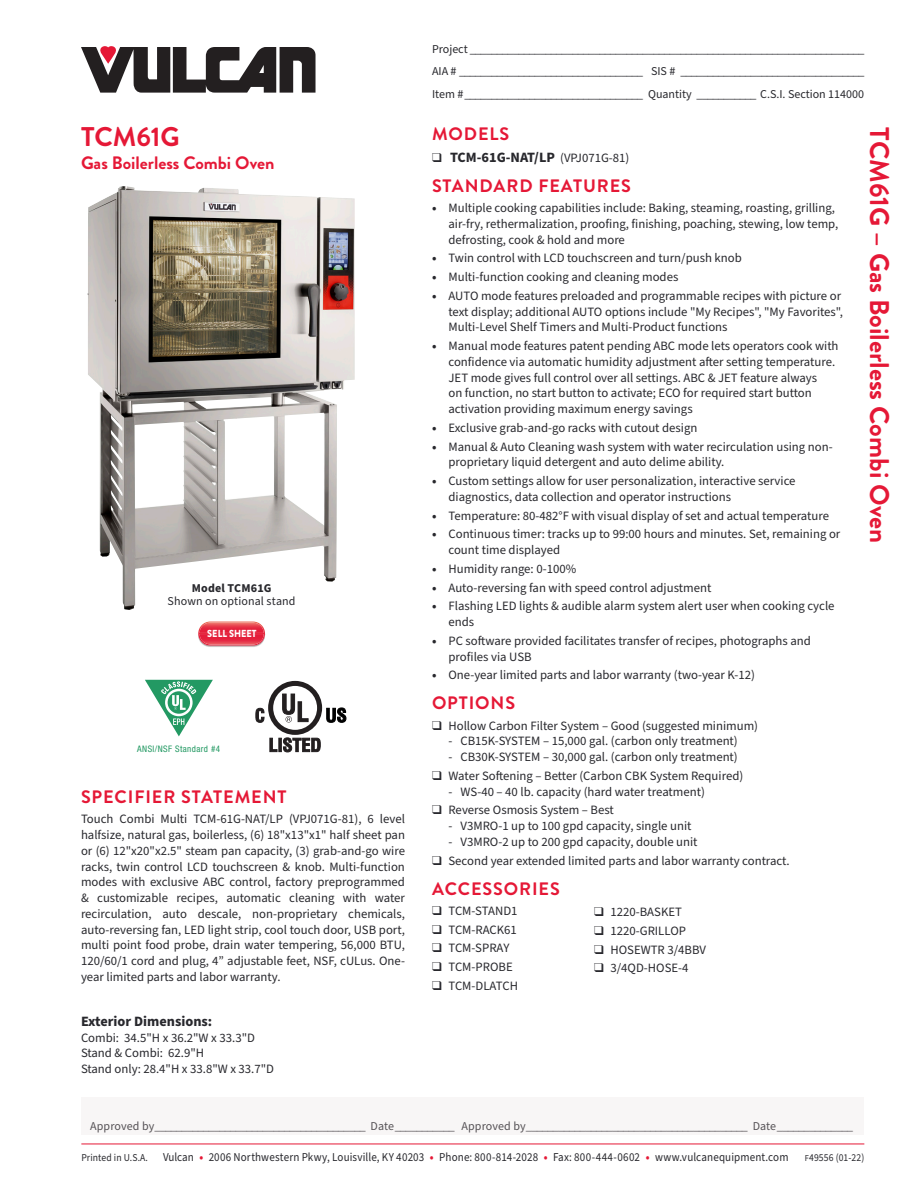
<style>
.page{position:relative;width:918px;height:1188px;background:#fff}
.page>*{position:absolute;margin:0;border:0;box-sizing:border-box;transform-origin:0 0}
.t1{font:700 27px "Brandon Grotesque";color:#e51836}
.Section_Title{font:700 18px "Brandon Grotesque";letter-spacing:.05em;color:#e51836}
.Section_Title-2{font:700 18px "Brandon Grotesque";color:#e51836}
.Text_-_Justified_-_N{font:700 14.25px "Source Sans Pro";color:#28282d}
.Specifier_Statement{font:12.75px/15.8px "Source Sans Pro";color:#28282d}
.Options_and_Accessor{font:12.75px "Source Sans Pro";color:#28282d}
.Photo_Caption_-_Regu{font:12px/22.5px "Source Sans Pro";letter-spacing:.01em;color:#28282d;text-align:justify}
.t2{font:12px "Source Sans Pro";letter-spacing:.005em;color:#565256}
.Photo_Caption_-_Regu-2{font:12px "Source Sans Pro";letter-spacing:.01em;color:#28282d;scale:.92 1}
.Photo_Caption_-_Bold{font:700 12px "Source Sans Pro";letter-spacing:.015em;color:#28282d}
.t3{font:10.5px "Source Sans Pro";letter-spacing:.01em;color:#28282d;scale:.92 1}
.t4{font:900 10.2px "Brandon Grotesque";color:#fff;scale:.9 1}
.t5{font:condensed 9px "Helvetica Neue LT Std";letter-spacing:.045em;color:#239963}
.s1{font-weight:400;font-size:12.75px}
.s2{font-weight:700}
.s3{font-weight:700;color:#e51836}
.s4{font-size:9px}
</style>
<div class="page">
<svg style="left:81px;top:46px;width:235px;height:47px"></svg>
<div style="left:81px;top:1097px;width:783px;height:38px;background:#f8f6f6"></div>
<hr style="left:81px;top:1144px;width:783px;height:1px;background:#e51836">
<img style="left:87px;top:186px;width:254px;height:424px">
<svg style="left:255px;top:680px;width:92px;height:73px"></svg>
<svg style="left:145px;top:680px;width:68px;height:56px"></svg>
<svg style="left:198px;top:627px;width:67px;height:20px"></svg>
<img style="left:200px;top:622px;width:64px;height:23px">
<h1 class="t1" style="left:81px;top:118px;width:100px">TCM61G</h1>
<h2 class="Section_Title-2" style="left:81px;top:150px;width:195px">Gas Boilerless Combi Oven</h2>
<p class="Photo_Caption_-_Bold" style="left:192px;top:579px;width:81px">Model TCM61G</p>
<p class="Photo_Caption_-_Regu" style="left:168px;top:590px;width:129px">Shown on optional stand</p>
<p class="t4" style="left:207px;top:627px;width:56px">SELL SHEET</p>
<p class="t5" style="left:137px;top:743px;width:84px">ANSI/NSF Standard #4</p>
<p class="Section_Title" style="left:81px;top:784px;width:207px">SPECIFIER STATEMENT</p>
<p class="Specifier_Statement" style="left:81px;top:812px;width:326px;text-align:justify">Touch Combi Multi TCM-61G-NAT/LP (VPJ071G-81), 6 level halfsize, natural gas, boilerless, (6) 18"x13"x1" half sheet pan or (6) 12"x20"x2.5" steam pan capacity, (3) grab-and-go wire racks, twin control LCD touchscreen &amp; knob. Multi-function modes with exclusive ABC control, factory preprogrammed &amp; customizable recipes, automatic cleaning with water recirculation, auto descale, non-proprietary chemicals, auto-reversing fan, LED light strip, cool touch door, USB port, multi point food probe, drain water tempering, 56,000 BTU, 120/60/1 cord and plug, 4” adjustable feet, NSF, cULus. One&shy;year limited parts and labor warranty.</p>
<p class="Text_-_Justified_-_N" style="left:81px;top:1011px;width:133px">Exterior Dimensions:</p>
<p class="Specifier_Statement" style="left:81px;top:1030px;width:175px">Combi: 34.5"H x 36.2"W x 33.3"D</p>
<p class="Specifier_Statement" style="left:81px;top:1046px;width:125px">Stand &amp; Combi: 62.9"H</p>
<p class="Specifier_Statement" style="left:81px;top:1061px;width:195px">Stand only: 28.4"H x 33.8"W x 33.7"D</p>
<p class="Photo_Caption_-_Regu" style="left:432px;top:38px;width:434px">Project _________________________________________________________________________ AIA # __________________________________ SIS # __________________________________ Item #_________________________________ Quantity ___________ C.S.I. Section 114000</p>
<p class="Section_Title" style="left:432px;top:121px;width:79px">MODELS</p>
<p class="Text_-_Justified_-_N" style="left:432px;top:147px;width:199px">❑ TCM-61G-NAT/LP <span class="s1">(VPJ071G-81)</span></p>
<p class="Section_Title" style="left:432px;top:173px;width:200px">STANDARD FEATURES</p>
<p class="Specifier_Statement" style="left:448px;top:200px;width:391px;text-indent:-16px"><span class="s2">•</span> Multiple cooking capabilities include: Baking, steaming, roasting, grilling, air-fry, rethermalization, proofing, finishing, poaching, stewing, low temp, defrosting, cook &amp; hold and more</p>
<p class="Specifier_Statement" style="left:432px;top:251px;width:311px"><span class="s2">•</span> Twin control with LCD touchscreen and turn/push knob</p>
<p class="Specifier_Statement" style="left:432px;top:269px;width:248px"><span class="s2">•</span> Multi-function cooking and cleaning modes</p>
<p class="Specifier_Statement" style="left:448px;top:288px;width:396px;text-indent:-16px"><span class="s2">•</span> AUTO mode features preloaded and programmable recipes with picture or text display; additional AUTO options include "My Recipes", "My Favorites",<br>Multi-Level Shelf Timers and Multi-Product functions</p>
<p class="Specifier_Statement" style="left:448px;top:338px;width:392px;text-indent:-16px"><span class="s2">•</span> Manual mode features patent pending ABC mode lets operators cook with confidence via automatic humidity adjustment after setting temperature.<br>JET mode gives full control over all settings. ABC &amp; JET feature always<br>on function, no start button to activate; ECO for required start button activation providing maximum energy savings</p>
<p class="Specifier_Statement" style="left:432px;top:420px;width:267px"><span class="s2">•</span> Exclusive grab-and-go racks with cutout design</p>
<p class="Specifier_Statement" style="left:448px;top:439px;width:386px;text-indent:-16px"><span class="s2">•</span> Manual &amp; Auto Cleaning wash system with water recirculation using non&shy;proprietary liquid detergent and auto delime ability.</p>
<p class="Specifier_Statement" style="left:448px;top:473px;width:349px;text-indent:-16px"><span class="s2">•</span> Custom settings allow for user personalization, interactive service diagnostics, data collection and operator instructions</p>
<p class="Specifier_Statement" style="left:432px;top:508px;width:399px"><span class="s2">•</span> Temperature: 80-482°F with visual display of set and actual temperature</p>
<p class="Specifier_Statement" style="left:448px;top:527px;width:393px;text-indent:-16px"><span class="s2">•</span> Continuous timer: tracks up to 99:00 hours and minutes. Set, remaining or count time displayed</p>
<p class="Specifier_Statement" style="left:432px;top:561px;width:146px"><span class="s2">•</span> Humidity range: 0-100%</p>
<p class="Specifier_Statement" style="left:432px;top:580px;width:281px"><span class="s2">•</span> Auto-reversing fan with speed control adjustment</p>
<p class="Specifier_Statement" style="left:448px;top:599px;width:388px;text-indent:-16px"><span class="s2">•</span> Flashing LED lights &amp; audible alarm system alert user when cooking cycle ends</p>
<p class="Specifier_Statement" style="left:448px;top:633px;width:364px;text-indent:-16px"><span class="s2">•</span> PC software provided facilitates transfer of recipes, photographs and profiles via USB</p>
<p class="Specifier_Statement" style="left:432px;top:668px;width:325px"><span class="s2">•</span> One-year limited parts and labor warranty (two-year K-12)</p>
<p class="Section_Title" style="left:432px;top:691px;width:85px">OPTIONS</p>
<p class="Specifier_Statement" style="left:432px;top:718px;width:328px">❑ Hollow Carbon Filter System – Good (suggested minimum)</p>
<p class="Options_and_Accessor" style="left:448px;top:733px;width:291px">- CB15K-SYSTEM – 15,000 gal. (carbon only treatment)</p>
<p class="Options_and_Accessor" style="left:448px;top:748px;width:291px">- CB30K-SYSTEM – 30,000 gal. (carbon only treatment)</p>
<p class="Specifier_Statement" style="left:432px;top:768px;width:313px">❑ Water Softening – Better (Carbon CBK System Required)</p>
<p class="Options_and_Accessor" style="left:448px;top:783px;width:258px">- WS-40 – 40 lb. capacity (hard water treatment)</p>
<p class="Specifier_Statement" style="left:432px;top:803px;width:183px">❑ Reverse Osmosis System – Best</p>
<p class="Options_and_Accessor" style="left:448px;top:817px;width:245px">- V3MRO-1 up to 100 gpd capacity, single unit</p>
<p class="Options_and_Accessor" style="left:448px;top:833px;width:251px">- V3MRO-2 up to 200 gpd capacity, double unit</p>
<p class="Specifier_Statement" style="left:432px;top:853px;width:359px">❑ Second year extended limited parts and labor warranty contract.</p>
<p class="Section_Title" style="left:432px;top:876px;width:129px">ACCESSORIES</p>
<p class="Specifier_Statement" style="left:432px;top:903px;width:87px">❑ TCM-STAND1</p>
<p class="Specifier_Statement" style="left:432px;top:922px;width:86px">❑ TCM-RACK61</p>
<p class="Specifier_Statement" style="left:432px;top:941px;width:79px">❑ TCM-SPRAY</p>
<p class="Specifier_Statement" style="left:432px;top:959px;width:82px">❑ TCM-PROBE</p>
<p class="Specifier_Statement" style="left:432px;top:978px;width:87px">❑ TCM-DLATCH</p>
<p class="Specifier_Statement" style="left:594px;top:904px;width:89px">❑ 1220-BASKET</p>
<p class="Specifier_Statement" style="left:594px;top:923px;width:94px">❑ 1220-GRILLOP</p>
<p class="Specifier_Statement" style="left:594px;top:942px;width:114px">❑ HOSEWTR 3/4BBV</p>
<p class="Specifier_Statement" style="left:594px;top:961px;width:96px">❑ 3/4QD-HOSE-4</p>
<h1 class="t1" style="left:898px;top:127px;width:417px;rotate:90deg">TCM61G – Gas Boilerless Combi Oven</h1>
<p class="t2" style="left:90px;top:1118px;width:764px">Approved by_______________________________________ Date___________ Approved by_________________________________________ Date______________</p>
<p class="t3" style="left:81px;top:1150px;width:74px">Printed in U.S.A.</p>
<p class="Photo_Caption_-_Regu-2" style="left:163px;top:1149px;width:681px">Vulcan <span class="s3">•</span> 2006 Northwestern Pkwy, Louisville, KY 40203 <span class="s3">•</span> Phone: 800-814-2028 <span class="s3">•</span> Fax: 800-444-0602 <span class="s3">•</span> www.vulcanequipment.com</p>
<p class="t3" style="left:805px;top:1150px;width:66px"><span class="s4">F</span>49556 (01-22)</p>
</div>
